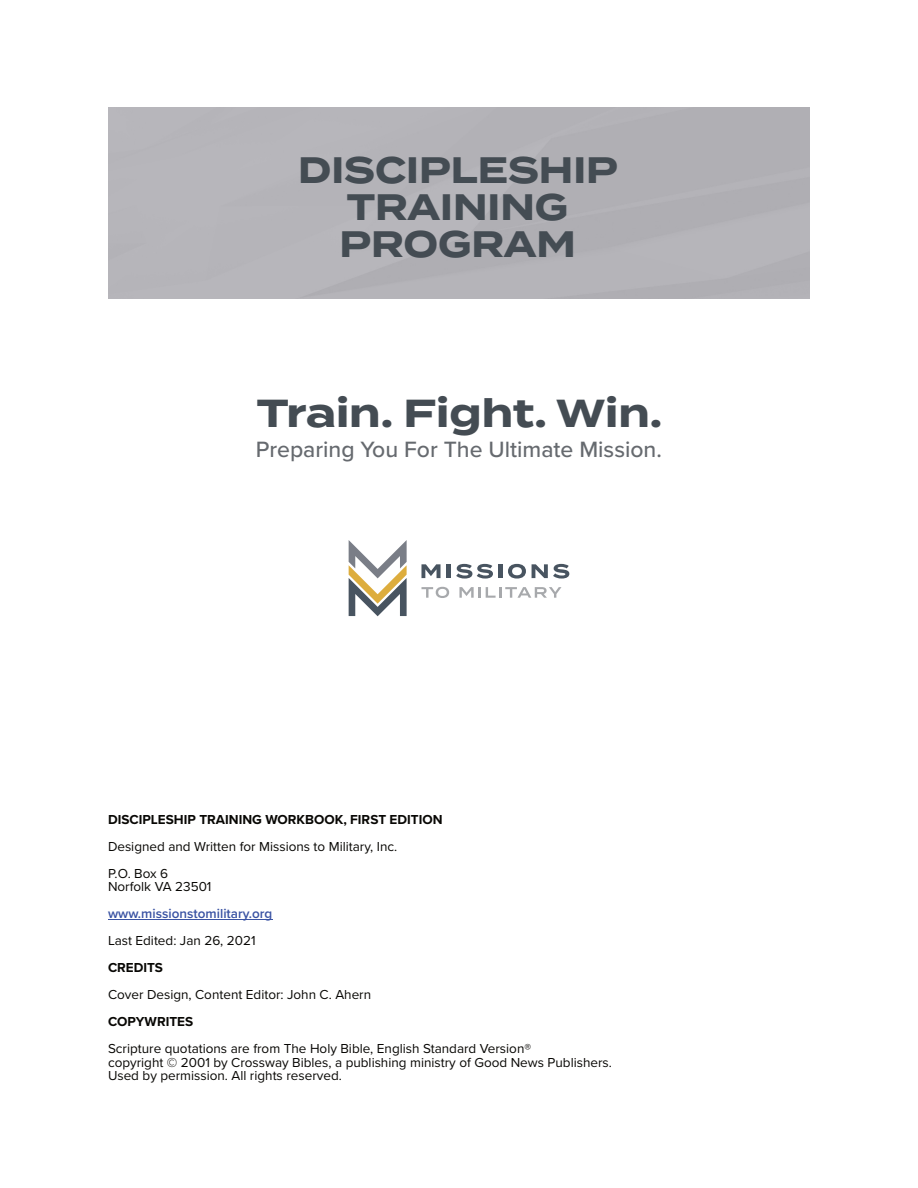
<style>
.page{position:relative;width:918px;height:1188px;background:#fff}
.page>*{position:absolute;margin:0;border:0;box-sizing:border-box;transform-origin:0 0}
.t1{font:700 39px "Termina";color:#444c53}
.t2{font:700 36.75px/36.8px "Termina";color:#444c53;text-align:center;scale:.95 1}
.t3{font:500 22.95px "Proxima Nova";color:#666a6f}
.t4{font:13.5px/13.5px "Proxima Nova";color:#080704}
.t5{font:700 13.5px "Proxima Nova";color:#080704}
.t6{font:600 13.5px "Proxima Nova";color:#3a53a3}
</style>
<div class="page">
<svg style="left:421px;top:564px;width:20px;height:14px"></svg>
<hr style="left:447px;top:564px;width:4px;height:14px;background:#485460">
<svg style="left:456px;top:564px;width:37px;height:15px"></svg>
<hr style="left:498px;top:564px;width:4px;height:14px;background:#485460">
<svg style="left:508px;top:564px;width:18px;height:15px"></svg>
<svg style="left:532px;top:564px;width:37px;height:15px"></svg>
<svg style="left:421px;top:587px;width:28px;height:11px"></svg>
<svg style="left:459px;top:587px;width:102px;height:11px"></svg>
<svg style="left:349px;top:540px;width:58px;height:76px"></svg>
<hr style="left:108px;top:919px;width:164px;height:1px;background:#3a53a3">
<h2 class="t2" style="left:298px;top:155px;width:338px">DISCIPLESHIP<br>TRAINING<br>PROGRAM</h2>
<h1 class="t1" style="left:257px;top:397px;width:407px">Train. Fight. Win.</h1>
<h3 class="t3" style="left:256px;top:438px;width:408px">Preparing You For The Ultimate Mission.</h3>
<p class="t5" style="left:108px;top:813px;width:336px">DISCIPLESHIP TRAINING WORKBOOK, FIRST EDITION</p>
<p class="t4" style="left:108px;top:833px;width:291px;line-height:27px">Designed and Written for Missions to Military, Inc.<br>P.O. Box 6</p>
<p class="t4" style="left:108px;top:880px;width:105px">Norfolk VA 23501</p>
<p class="t6" style="left:108px;top:907px;width:166px">www.missionstomilitary.org</p>
<p class="t4" style="left:108px;top:934px;width:149px">Last Edited: Jan 26, 2021</p>
<p class="t5" style="left:108px;top:961px;width:57px">CREDITS</p>
<p class="t4" style="left:108px;top:988px;width:265px">Cover Design, Content Editor: John C. Ahern</p>
<p class="t5" style="left:108px;top:1015px;width:87px">COPYWRITES</p>
<p class="t4" style="left:108px;top:1042px;width:505px">Scripture quotations are from The Holy Bible, English Standard Version®<br>copyright © 2001 by Crossway Bibles, a publishing ministry of Good News Publishers.<br>Used by permission. All rights reserved.</p>
</div>
